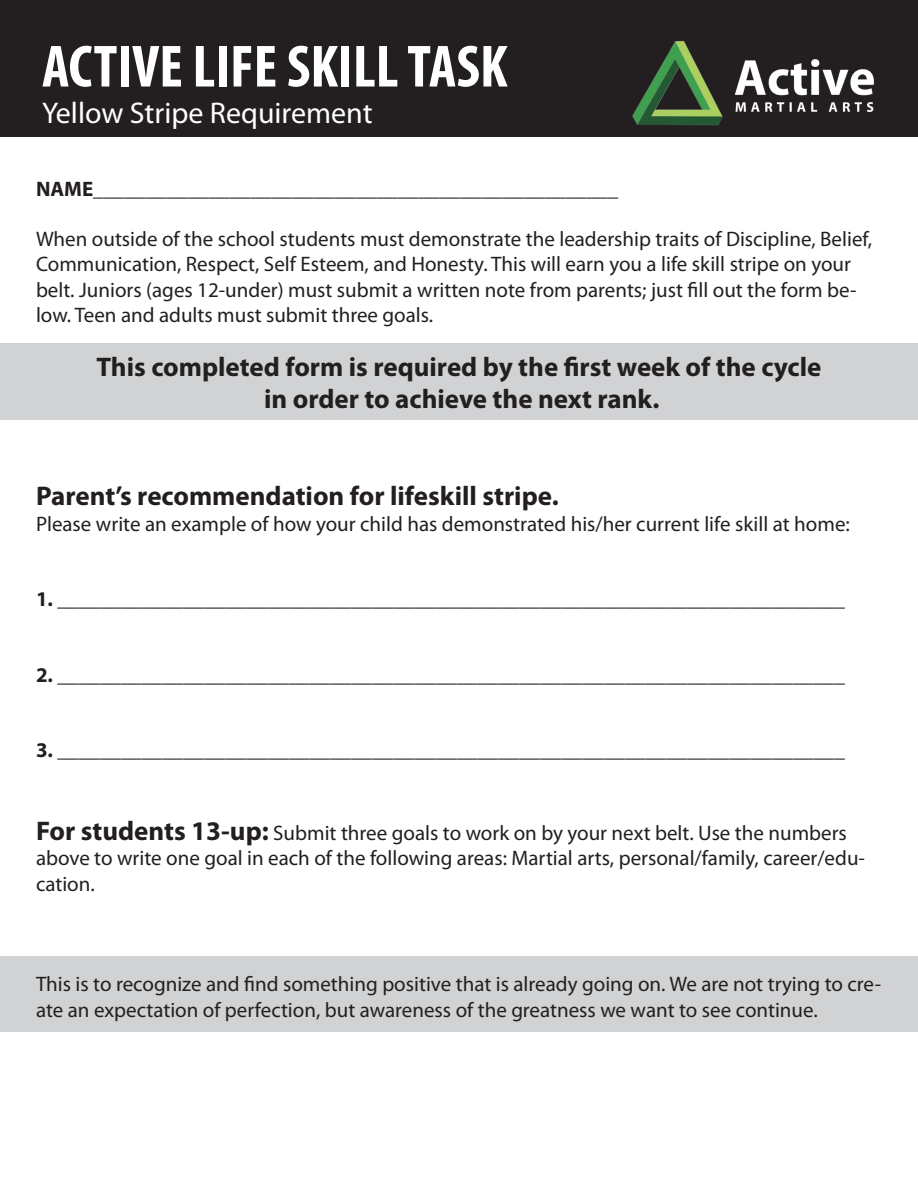
<style>
.page{position:relative;width:918px;height:1188px;background:#fff}
.page>*{position:absolute;margin:0;border:0;box-sizing:border-box;transform-origin:0 0}
.t1{font:700 condensed 60px "Myriad Pro";color:#fff}
.t2{font:30px "Myriad Pro";color:#fff}
.t3{font:700 27px "Myriad Pro";color:#231f20}
.t4{font:21px/25.2px "Myriad Pro";color:#231f20}
.t5{font:700 21px "Myriad Pro";color:#231f20}
.s1{font-weight:700}
.s2{font-weight:700;font-size:27px}
</style>
<div class="page">
<div style="left:0;top:957px;width:918px;height:75px;background:#d1d2d4"></div>
<div style="left:0;top:344px;width:918px;height:76px;background:#d1d2d4"></div>
<div style="left:0;top:0;width:918px;height:137px;background:#231f20"></div>
<img style="left:632px;top:41px;width:242px;height:85px">
<p class="t1" style="left:42px;top:29px;width:467px">ACTIVE LIFE SKILL TASK</p>
<p class="t2" style="left:42px;top:94px;width:332px">Yellow Stripe Requirement</p>
<p class="t4" style="left:36px;top:176px;width:584px"><span class="s1">NAME</span>__________________________________________________</p>
<p class="t4" style="left:36px;top:226px;width:838px">When outside of the school students must demonstrate the leadership traits of Discipline, Belief, Communication, Respect, Self Esteem, and Honesty. This will earn you a life skill stripe on your belt. Juniors (ages 12-under) must submit a written note from parents; just fill out the form be&shy;low. Teen and adults must submit three goals.</p>
<p class="t3" style="left:97px;top:349px;width:726px">This completed form is required by the first week of the cycle</p>
<p class="t3" style="left:264px;top:381px;width:397px">in order to achieve the next rank.</p>
<p class="t3" style="left:36px;top:479px;width:524px">Parent’s recommendation for lifeskill stripe.</p>
<p class="t4" style="left:36px;top:511px;width:815px">Please write an example of how your child has demonstrated his/her current life skill at home:</p>
<p class="t5" style="left:36px;top:585px;width:810px">1. ___________________________________________________________________________</p>
<p class="t5" style="left:36px;top:661px;width:810px">2. ___________________________________________________________________________</p>
<p class="t5" style="left:36px;top:737px;width:810px">3. ___________________________________________________________________________</p>
<p class="t4" style="left:36px;top:820px;width:831px"><span class="s2">For students 13-up:</span> Submit three goals to work on by your next belt. Use the numbers above to write one goal in each of the following areas: Martial arts, personal/family, career/edu&shy;cation.</p>
<p class="t4" style="left:36px;top:971px;width:847px">This is to recognize and find something positive that is already going on. We are not trying to cre&shy;ate an expectation of perfection, but awareness of the greatness we want to see continue.</p>
</div>
